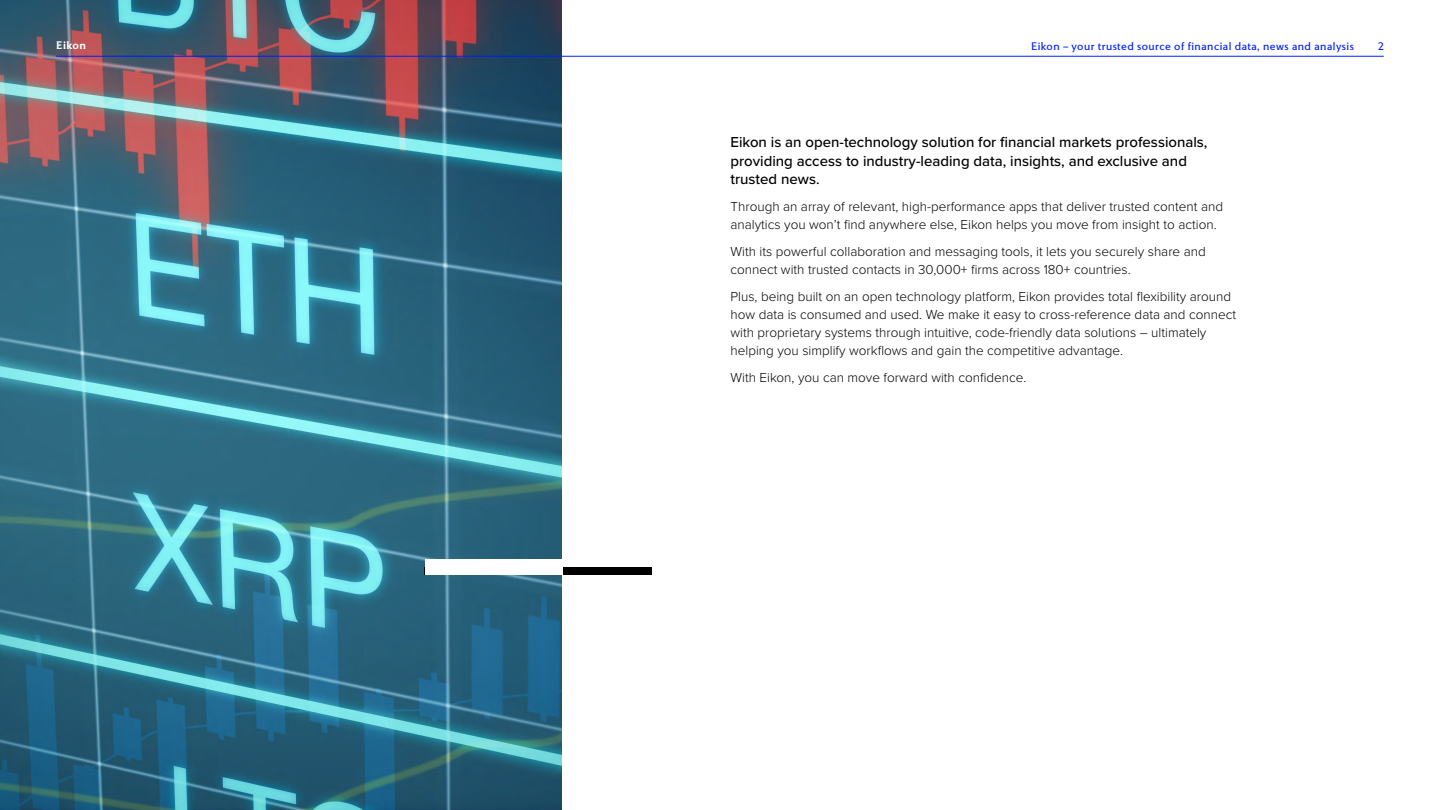
<style>
.page{position:relative;width:1440px;height:810px;background:#fff}
.page>*{position:absolute;margin:0;border:0;box-sizing:border-box;transform-origin:0 0}
.t1{font:500 15px/18.8px "Proxima Nova";color:#000}
.t2{font:300 13.5px/18px "Proxima Nova";color:#000}
.t3{font:11.25px "LSEG Motto";letter-spacing:.04em;color:#001eff}
.t4{font:600 11.25px "LSEG Motto";letter-spacing:.04em;color:#fff}
</style>
<div class="page">
<img style="left:0;top:0;width:562px;height:810px">
<hr style="left:56px;top:56px;width:1328px;height:1px;background:#001eff">
<div style="left:424px;top:567px;width:228px;height:8px;background:#000"></div>
<div style="left:425px;top:560px;width:137px;height:15px;background:#fff"></div>
<p class="t4" style="left:56px;top:38px;width:31px">Eikon</p>
<p class="t3" style="left:1031px;top:39px;width:324px">Eikon – your trusted source of financial data, news and analysis</p>
<p class="t3" style="left:1378px;top:39px;width:7px">2</p>
<p class="t1" style="left:730px;top:132px;width:479px">Eikon is an open-technology solution for financial markets professionals, providing access to industry-leading data, insights, and exclusive and trusted news.</p>
<p class="t2" style="left:730px;top:197px;width:494px">Through an array of relevant, high-performance apps that deliver trusted content and analytics you won’t find anywhere else, Eikon helps you move from insight to action.</p>
<p class="t2" style="left:730px;top:242px;width:477px">With its powerful collaboration and messaging tools, it lets you securely share and connect with trusted contacts in 30,000+ firms across 180+ countries.</p>
<p class="t2" style="left:730px;top:287px;width:507px">Plus, being built on an open technology platform, Eikon provides total flexibility around how data is consumed and used. We make it easy to cross-reference data and connect with proprietary systems through intuitive, code-friendly data solutions – ultimately helping you simplify workflows and gain the competitive advantage.</p>
<p class="t2" style="left:730px;top:368px;width:297px">With Eikon, you can move forward with confidence.</p>
</div>
